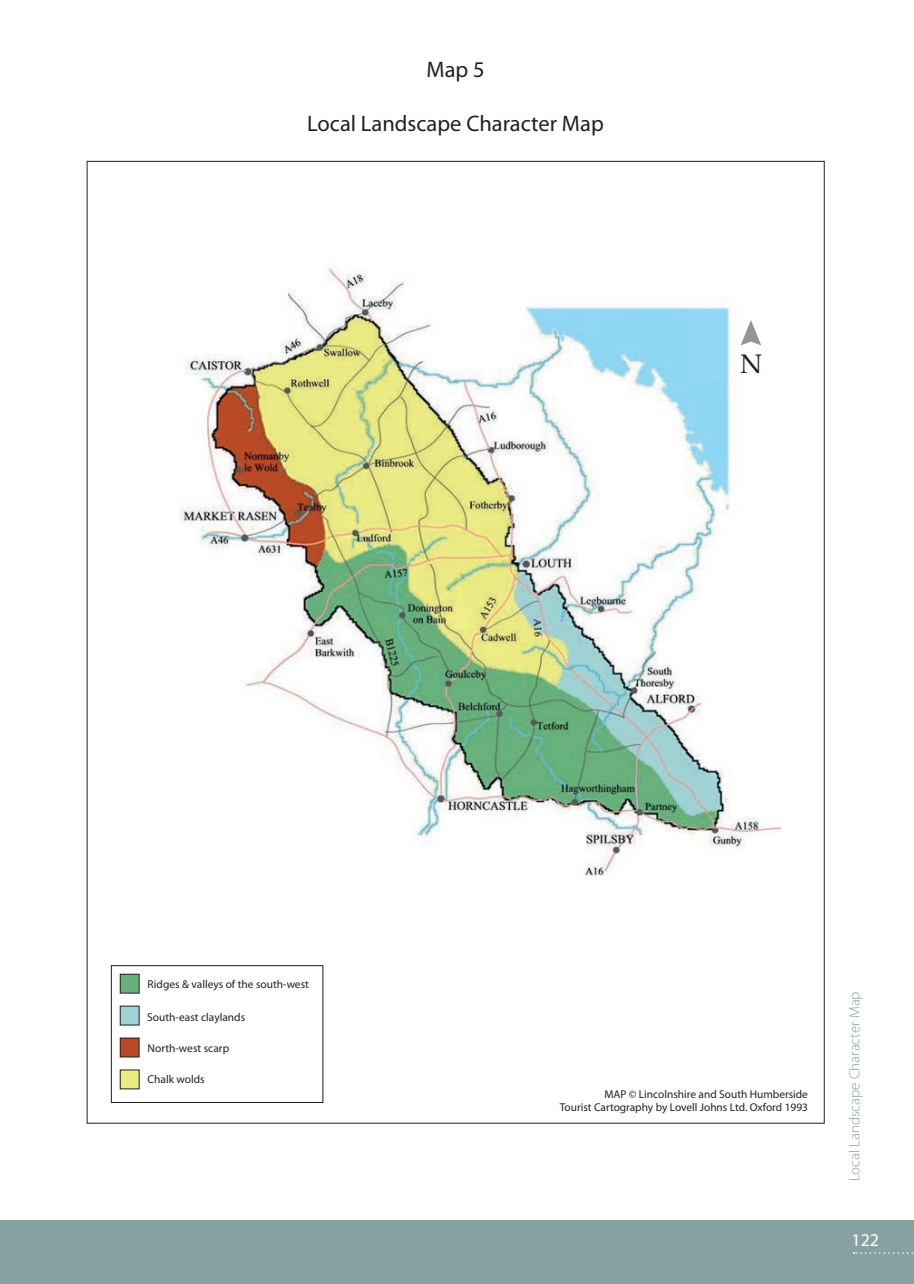
<style>
.page{position:relative;width:914px;height:1284px;background:#fff}
.page>*{position:absolute;margin:0;border:0;box-sizing:border-box;transform-origin:0 0}
.t1{font:26.25px "Zapf Calligraphic 801 BT";color:#231f20}
.t2{font:22.5px "Myriad Pro";color:#231f20}
.t3{font:18px "Myriad Pro";color:#fff}
.t4{font:300 15px "Myriad Pro";color:#86a2a0}
.t5{font:11.4px/13.6px "Myriad Pro";color:#231f20;text-align:right}
</style>
<div class="page">
<div style="left:0;top:1219px;width:914px;height:65px;background:#86a2a0"></div>
<svg style="left:853px;top:1252px;width:59px;height:1px"></svg>
<div style="left:111px;top:965px;width:212px;height:138px;border:1px solid #231f20"></div>
<div style="left:120px;top:974px;width:19px;height:19px;background:#68b07e"></div>
<div style="left:120px;top:974px;width:19px;height:19px;border:1px solid #231f20"></div>
<div style="left:120px;top:1006px;width:19px;height:19px;background:#a0d3d4"></div>
<div style="left:120px;top:1038px;width:19px;height:19px;background:#b94826"></div>
<div style="left:120px;top:1070px;width:19px;height:19px;background:#eaeb83"></div>
<img style="left:179px;top:267px;width:602px;height:609px">
<svg style="left:740px;top:320px;width:21px;height:25px"></svg>
<h2 class="t2" style="left:426px;top:55px;width:60px">Map 5</h2>
<h2 class="t2" style="left:307px;top:109px;width:298px">Local Landscape Character Map</h2>
<h1 class="t1" style="left:740px;top:347px;width:23px">N</h1>
<p class="t5" style="left:148px;top:977px;width:163px">Ridges &amp; valleys of the south-west</p>
<p class="t5" style="left:147px;top:1009px;width:100px">South-east claylands</p>
<p class="t5" style="left:148px;top:1041px;width:83px">North-west scarp</p>
<p class="t5" style="left:148px;top:1072px;width:59px">Chalk wolds</p>
<p class="t5" style="left:559px;top:1087px;width:250px">MAP © Lincolnshire and South Humberside<br>Tourist Cartography by Lovell Johns Ltd. Oxford 1993</p>
<h3 class="t4" style="left:846px;top:1181px;width:191px;rotate:-90deg">Local Landscape Character Map</h3>
<h3 class="t3" style="left:851px;top:1228px;width:29px">122</h3>
</div>
